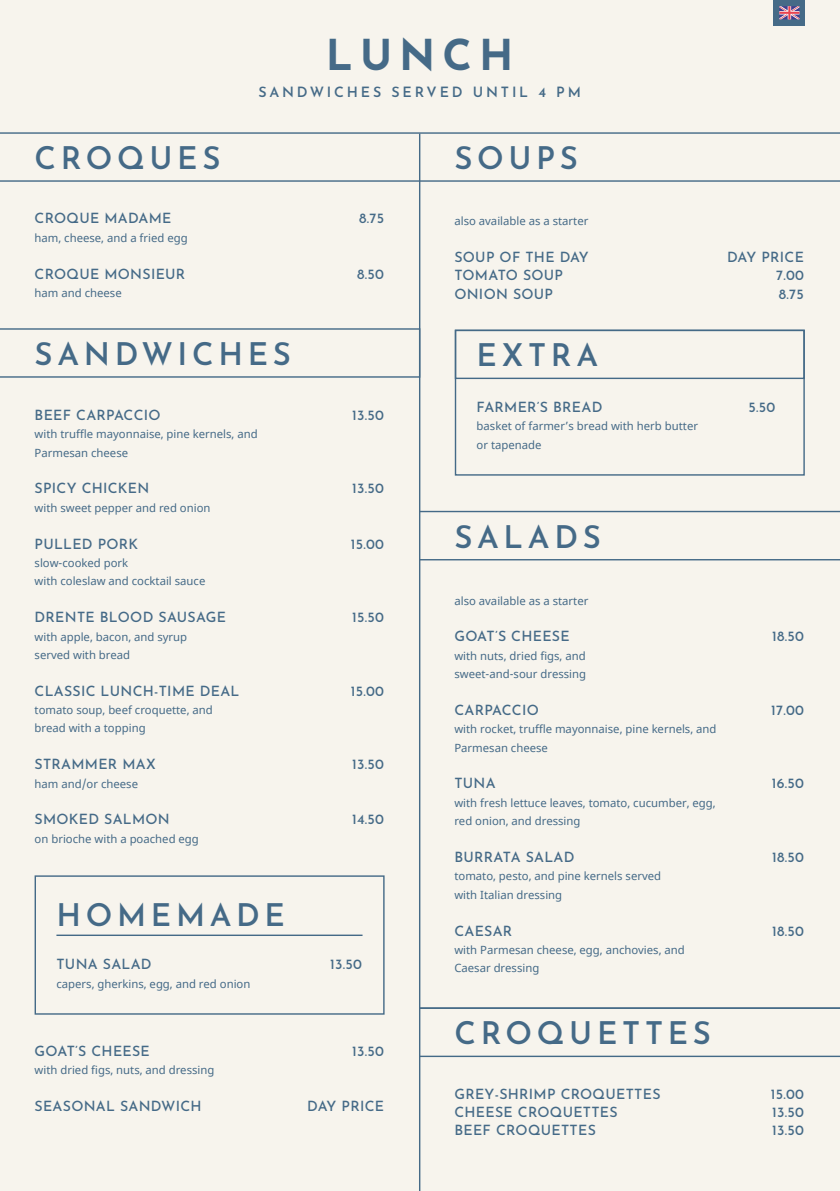
<style>
.page{position:relative;width:840px;height:1191px;background:#fff}
.page>*{position:absolute;margin:0;border:0;box-sizing:border-box;transform-origin:0 0}
.t1{font:100 42.4px "Josefin Sans";letter-spacing:.165em;color:#456a87}
.t2{font:600 31px "Josefin Sans";letter-spacing:.15em;color:#456a87}
.t3{font:500 14.2px "Josefin Sans";letter-spacing:.02em;color:#456a87}
.t4{font:600 14.2px "Josefin Sans";letter-spacing:.2em;color:#456a87}
.t5{font:11.4px/18.4px "Noto Sans";color:#456a87}
</style>
<div class="page">
<div style="left:0;top:0;width:839px;height:1191px;background:#f7f4ed"></div>
<svg style="left:0;top:132px;width:839px;height:50px"></svg>
<hr style="left:419px;top:134px;width:1px;height:1057px;background:#456a87">
<svg style="left:0;top:328px;width:419px;height:50px"></svg>
<div style="left:454px;top:330px;width:350px;height:145px;border:1px solid #456a87"></div>
<div style="left:454px;top:330px;width:350px;height:49px;border:1px solid #456a87"></div>
<hr style="left:419px;top:1055px;width:420px;height:2px;background:#456a87">
<hr style="left:419px;top:559px;width:420px;height:1px;background:#456a87">
<hr style="left:419px;top:511px;width:420px;height:1px;background:#456a87">
<hr style="left:419px;top:1007px;width:420px;height:1px;background:#456a87">
<div style="left:35px;top:875px;width:349px;height:139px;border:1px solid #456a87"></div>
<hr style="left:56px;top:934px;width:306px;height:2px;background:#456a87">
<div style="left:772px;top:0;width:32px;height:26px;background:#456a87"></div>
<svg style="left:779px;top:6px;width:20px;height:13px"></svg>
<h2 class="t2" style="left:35px;top:131px;width:187px">CROQUES</h2>
<h1 class="t1" style="left:326px;top:23px;width:189px">LUNCH</h1>
<p class="t4" style="left:258px;top:80px;width:324px">SANDWICHES SERVED UNTIL 4 PM</p>
<h2 class="t2" style="left:454px;top:131px;width:125px">SOUPS</h2>
<p class="t3" style="left:35px;top:208px;width:138px">CROQUE MADAME</p>
<p class="t3" style="left:359px;top:208px;width:26px">8.75</p>
<p class="t5" style="left:35px;top:229px;width:154px">ham, cheese, and a fried egg</p>
<p class="t3" style="left:35px;top:263px;width:152px">CROQUE MONSIEUR</p>
<p class="t3" style="left:357px;top:263px;width:28px">8.50</p>
<p class="t5" style="left:35px;top:284px;width:89px">ham and cheese</p>
<h2 class="t2" style="left:35px;top:328px;width:258px">SANDWICHES</h2>
<p class="t3" style="left:35px;top:404px;width:127px">BEEF CARPACCIO</p>
<p class="t3" style="left:352px;top:404px;width:33px">13.50</p>
<p class="t5" style="left:35px;top:425px;width:224px">with truffle mayonnaise, pine kernels, and<br>Parmesan cheese</p>
<p class="t3" style="left:35px;top:478px;width:116px">SPICY CHICKEN</p>
<p class="t3" style="left:352px;top:478px;width:33px">13.50</p>
<p class="t5" style="left:35px;top:499px;width:177px">with sweet pepper and red onion</p>
<p class="t3" style="left:35px;top:533px;width:105px">PULLED PORK</p>
<p class="t3" style="left:350px;top:533px;width:35px">15.00</p>
<p class="t5" style="left:35px;top:554px;width:172px">slow-cooked pork<br>with coleslaw and cocktail sauce</p>
<p class="t3" style="left:35px;top:606px;width:193px">DRENTE BLOOD SAUSAGE</p>
<p class="t3" style="left:352px;top:606px;width:33px">15.50</p>
<p class="t5" style="left:35px;top:627px;width:154px">with apple, bacon, and syrup served with bread</p>
<p class="t3" style="left:35px;top:680px;width:206px">CLASSIC LUNCH-TIME DEAL</p>
<p class="t3" style="left:350px;top:680px;width:35px">15.00</p>
<p class="t5" style="left:35px;top:701px;width:179px">tomato soup, beef croquette, and bread with a topping</p>
<p class="t3" style="left:35px;top:753px;width:122px">STRAMMER MAX</p>
<p class="t3" style="left:352px;top:753px;width:33px">13.50</p>
<p class="t5" style="left:35px;top:774px;width:105px">ham and/or cheese</p>
<p class="t3" style="left:35px;top:808px;width:137px">SMOKED SALMON</p>
<p class="t3" style="left:352px;top:808px;width:34px">14.50</p>
<p class="t5" style="left:35px;top:829px;width:166px">on brioche with a poached egg</p>
<h2 class="t2" style="left:56px;top:888px;width:230px">HOMEMADE</h2>
<p class="t3" style="left:56px;top:954px;width:97px">TUNA SALAD</p>
<p class="t3" style="left:330px;top:954px;width:33px">13.50</p>
<p class="t5" style="left:56px;top:975px;width:195px">capers, gherkins, egg, and red onion</p>
<p class="t3" style="left:35px;top:1040px;width:117px">GOAT’S CHEESE</p>
<p class="t3" style="left:352px;top:1040px;width:33px">13.50</p>
<p class="t5" style="left:35px;top:1061px;width:181px">with dried figs, nuts, and dressing</p>
<p class="t3" style="left:35px;top:1095px;width:168px">SEASONAL SANDWICH</p>
<p class="t3" style="left:307px;top:1095px;width:78px">DAY PRICE</p>
<p class="t5" style="left:454px;top:212px;width:135px">also available as a starter</p>
<p class="t3" style="left:454px;top:246px;width:136px">SOUP OF THE DAY</p>
<p class="t3" style="left:726px;top:246px;width:78px">DAY PRICE</p>
<p class="t3" style="left:454px;top:264px;width:110px">TOMATO SOUP</p>
<p class="t3" style="left:775px;top:264px;width:29px">7.00</p>
<p class="t3" style="left:454px;top:283px;width:100px">ONION SOUP</p>
<p class="t3" style="left:778px;top:283px;width:26px">8.75</p>
<h2 class="t2" style="left:476px;top:329px;width:123px">EXTRA</h2>
<p class="t3" style="left:476px;top:396px;width:127px">FARMER’S BREAD</p>
<p class="t3" style="left:748px;top:396px;width:28px">5.50</p>
<p class="t5" style="left:476px;top:417px;width:223px">basket of farmer’s bread with herb butter or tapenade</p>
<h2 class="t2" style="left:454px;top:510px;width:148px">SALADS</h2>
<p class="t5" style="left:454px;top:592px;width:135px">also available as a starter</p>
<p class="t3" style="left:454px;top:626px;width:117px">GOAT’S CHEESE</p>
<p class="t3" style="left:771px;top:626px;width:33px">18.50</p>
<p class="t5" style="left:454px;top:647px;width:133px">with nuts, dried figs, and sweet-and-sour dressing</p>
<p class="t3" style="left:454px;top:699px;width:86px">CARPACCIO</p>
<p class="t3" style="left:770px;top:699px;width:34px">17.00</p>
<p class="t5" style="left:454px;top:720px;width:263px">with rocket, truffle mayonnaise, pine kernels, and<br>Parmesan cheese</p>
<p class="t3" style="left:454px;top:773px;width:43px">TUNA</p>
<p class="t3" style="left:771px;top:773px;width:34px">16.50</p>
<p class="t5" style="left:454px;top:794px;width:262px">with fresh lettuce leaves, tomato, cucumber, egg, red onion, and dressing</p>
<p class="t3" style="left:454px;top:846px;width:121px">BURRATA SALAD</p>
<p class="t3" style="left:771px;top:846px;width:33px">18.50</p>
<p class="t5" style="left:454px;top:867px;width:208px">tomato, pesto, and pine kernels served with Italian dressing</p>
<p class="t3" style="left:454px;top:920px;width:59px">CAESAR</p>
<p class="t3" style="left:771px;top:920px;width:33px">18.50</p>
<p class="t5" style="left:454px;top:941px;width:232px">with Parmesan cheese, egg, anchovies, and<br>Caesar dressing</p>
<h2 class="t2" style="left:454px;top:1006px;width:258px">CROQUETTES</h2>
<p class="t3" style="left:454px;top:1083px;width:207px">GREY-SHRIMP CROQUETTES</p>
<p class="t3" style="left:770px;top:1083px;width:35px">15.00</p>
<p class="t3" style="left:454px;top:1101px;width:165px">CHEESE CROQUETTES</p>
<p class="t3" style="left:771px;top:1101px;width:33px">13.50</p>
<p class="t3" style="left:454px;top:1120px;width:143px">BEEF CROQUETTES</p>
<p class="t3" style="left:771px;top:1120px;width:33px">13.50</p>
</div>
